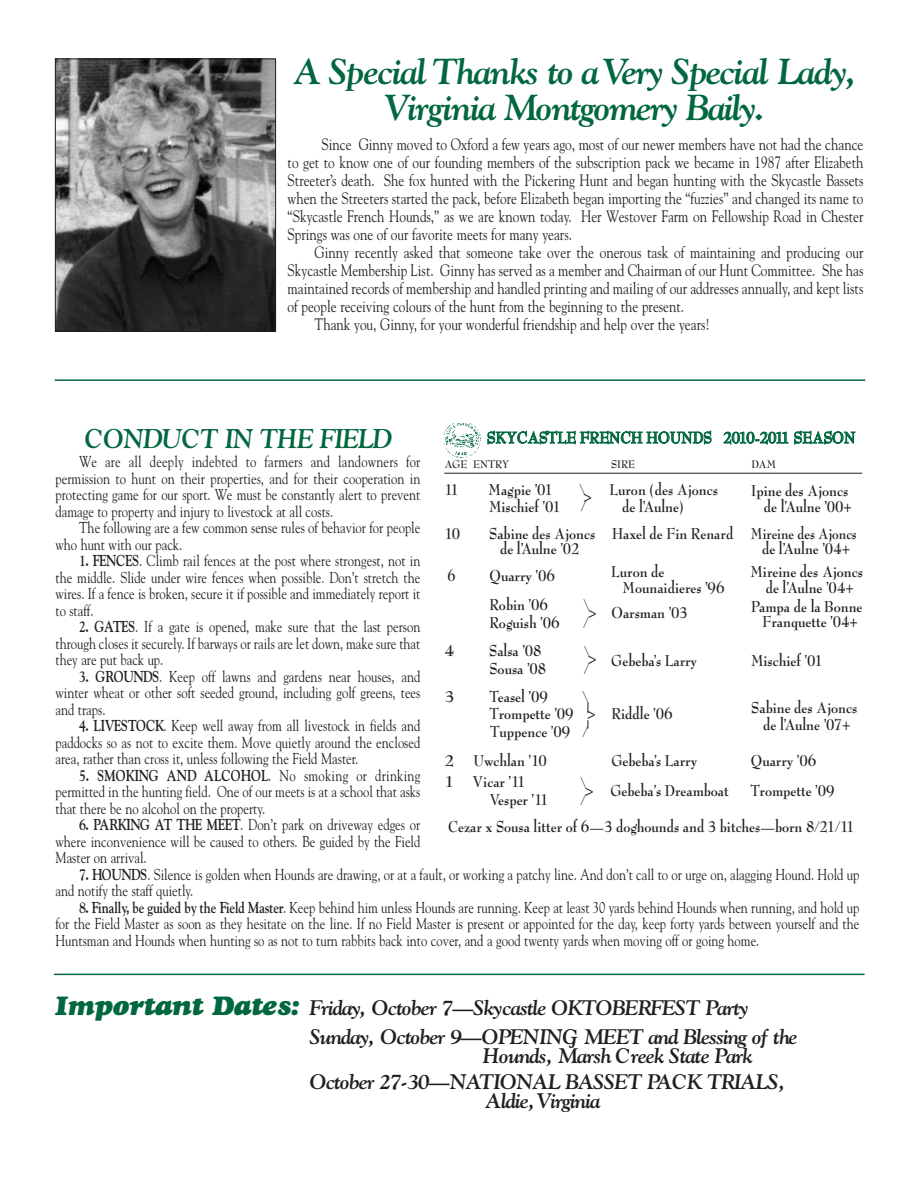
<style>
.page{position:relative;width:918px;height:1188px;background:#fff}
.page>*{position:absolute;margin:0;border:0;box-sizing:border-box;transform-origin:0 0}
.t1{font:36px/36px "Goudy Bold Italic Os F";letter-spacing:-.055em;color:#00673e;text-align:center}
.t2{font:italic 700 27px "Goudy";letter-spacing:-.055em;color:#00673e;scale:.95 1}
.t3{font:italic 700 21px/28.7px "Goudy";letter-spacing:-.055em;color:#231f20}
.t4{font:700 17.25px/15.6px "Bernhard Modern";color:#231f20;scale:.85 1}
.t5{font:700 17.25px "Bernhard Modern";color:#00673e;scale:.89 1}
.t6{font:700 17.25px "Bernhard Modern";color:#231f20}
.t7{font:700 17.25px "Bernhard Modern";color:#231f20;scale:.8 1}
.t8{font:16.5px/18px "Goudy";color:#231f20;text-align:justify;scale:.8 1}
.t9{font:15.75px/16.5px "Goudy";color:#231f20;text-align:justify;scale:.8 1}
.t10{font:700 12.15px "Bernhard Modern";color:#231f20;scale:.9 1}
.s1{font-weight:700}
.s2{font-family:"Goudy Heavyface";font-weight:400;font-size:27px;color:#00673e}
</style>
<div class="page">
<img style="left:443px;top:423px;width:37px;height:35px">
<hr style="left:444px;top:473px;width:418px;height:1px;background:#231f20">
<hr style="left:55px;top:379px;width:810px;height:2px;background:#00673e">
<hr style="left:54px;top:974px;width:811px;height:1px;background:#00673e">
<img style="left:57px;top:61px;width:217px;height:269px">
<div style="left:55px;top:59px;width:221px;height:273px;border:1px solid #231f20"></div>
<h1 class="t1" style="left:295px;top:56px;width:563px">A Special Thanks to a Very Special Lady,<br>Virginia Montgomery Baily.</h1>
<p class="t8" style="left:288px;top:135px;width:721px;text-indent:34px">Since Ginny moved to Oxford a few years ago, most of our newer members have not had the chance to get to know one of our founding members of the subscription pack we became in 1987 after Elizabeth Streeter’s death. She fox hunted with the Pickering Hunt and began hunting with the Skycastle Bassets when the Streeters started the pack, before Elizabeth began importing the “fuzzies” and changed its name to “Skycastle French Hounds,” as we are known today. Her Westover Farm on Fellowship Road in Chester Springs was one of our favorite meets for many years.</p>
<p class="t8" style="left:315px;top:243px;width:687px">Ginny recently asked that someone take over the onerous task of maintaining and producing our</p>
<p class="t8" style="left:288px;top:261px;width:721px">Skycastle Membership List. Ginny has served as a member and Chairman of our Hunt Committee. She has</p>
<p class="t8" style="left:288px;top:279px;width:721px">maintained records of membership and handled printing and mailing of our addresses annually, and kept lists</p>
<p class="t8" style="left:288px;top:297px;width:497px">of people receiving colours of the hunt from the beginning to the present.</p>
<p class="t8" style="left:315px;top:315px;width:496px">Thank you, Ginny, for your wonderful friendship and help over the years!</p>
<h2 class="t2" style="left:85px;top:422px;width:325px">CONDUCT IN THE FIELD</h2>
<p class="t9" style="left:55px;top:453px;width:458px;text-indent:24px">We are all deeply indebted to farmers and landowners for permission to hunt on their properties, and for their cooperation in protecting game for our sport. We must be constantly alert to prevent damage to property and injury to livestock at all costs.</p>
<p class="t9" style="left:56px;top:519px;width:458px;text-indent:24px">The following are a few common sense rules of behavior for people who hunt with our pack.</p>
<p class="t9" style="left:55px;top:552px;width:458px;text-indent:24px"><span class="s1">1. FENCES</span>. Climb rail fences at the post where strongest, not in the middle. Slide under wire fences when possible. Don’t stretch the wires. If a fence is broken, secure it if possible and immediately report it to staff.</p>
<p class="t9" style="left:55px;top:618px;width:458px;text-indent:24px"><span class="s1">2. GATES</span>. If a gate is opened, make sure that the last person through closes it securely. If barways or rails are let down, make sure that they are put back up.</p>
<p class="t9" style="left:55px;top:668px;width:458px;text-indent:24px"><span class="s1">3. GROUNDS</span>. Keep off lawns and gardens near houses, and winter wheat or other soft seeded ground, including golf greens, tees and traps.</p>
<p class="t9" style="left:55px;top:717px;width:458px;text-indent:24px"><span class="s1">4. LIVESTOCK</span>. Keep well away from all livestock in fields and paddocks so as not to excite them. Move quietly around the enclosed area, rather than cross it, unless following the Field Master.</p>
<p class="t9" style="left:55px;top:767px;width:458px;text-indent:24px"><span class="s1">5. SMOKING AND ALCOHOL</span>. No smoking or drinking permitted in the hunting field. One of our meets is at a school that asks that there be no alcohol on the property.</p>
<p class="t9" style="left:55px;top:816px;width:458px;text-indent:24px"><span class="s1">6. PARKING AT THE MEET</span>. Don’t park on driveway edges or where inconvenience will be caused to others. Be guided by the Field Master on arrival.</p>
<p class="t9" style="left:55px;top:866px;width:1006px;text-indent:24px"><span class="s1">7. HOUNDS</span>. Silence is golden when Hounds are drawing, or at a fault, or working a patchy line. And don’t call to or urge on, alagging Hound. Hold up and notify the staff quietly.</p>
<p class="t9" style="left:55px;top:899px;width:1006px;text-indent:24px"><span class="s1">8. Finally, be guided by the Field Master</span>. Keep behind him unless Hounds are running. Keep at least 30 yards behind Hounds when running, and hold up for the Field Master as soon as they hesitate on the line. If no Field Master is present or appointed for the day, keep forty yards between yourself and the Huntsman and Hounds when hunting so as not to turn rabbits back into cover, and a good twenty yards when moving off or going home.</p>
<p class="t5" style="left:487px;top:430px;width:415px">SKYCASTLE FRENCH HOUNDS 2010-2011 SEASON</p>
<p class="t10" style="left:445px;top:459px;width:74px">AGE ENTRY</p>
<p class="t10" style="left:611px;top:459px;width:28px">SIRE</p>
<p class="t10" style="left:752px;top:459px;width:29px">DAM</p>
<p class="t4" style="left:445px;top:482px;width:18px">11</p>
<p class="t4" style="left:489px;top:482px;width:77px">Magpie ’01</p>
<p class="t4" style="left:580px;top:482px;width:164px">\&gt; Luron (des Ajoncs</p>
<p class="t4" style="left:751px;top:483px;width:116px">Ipine des Ajoncs</p>
<p class="t4" style="left:489px;top:500px;width:116px">Mischief ’01 /</p>
<p class="t4" style="left:622px;top:499px;width:74px">de l’Aulne)</p>
<p class="t4" style="left:764px;top:499px;width:105px">de l’Aulne ’00+</p>
<p class="t4" style="left:445px;top:526px;width:20px">10</p>
<p class="t4" style="left:500px;top:526px;width:421px;text-indent:-11px">Sabine des Ajoncs Haxel de Fin Renard Mireine des Ajoncs de l’Aulne ’02</p>
<p class="t4" style="left:762px;top:542px;width:105px">de l’Aulne ’04+</p>
<p class="t7" style="left:447px;top:568px;width:11px">6</p>
<p class="t4" style="left:490px;top:568px;width:78px">Quarry ’06</p>
<p class="t4" style="left:611px;top:564px;width:64px">Luron de</p>
<p class="t4" style="left:751px;top:564px;width:134px">Mireine des Ajoncs</p>
<p class="t4" style="left:623px;top:580px;width:121px">Mounaidieres ’96</p>
<p class="t4" style="left:766px;top:580px;width:105px">de l’Aulne ’04+</p>
<p class="t4" style="left:489px;top:597px;width:70px">Robin ’06</p>
<p class="t4" style="left:584px;top:605px;width:124px">\&gt; Oarsman ’03</p>
<p class="t4" style="left:751px;top:599px;width:133px">Pampa de la Bonne</p>
<p class="t4" style="left:489px;top:615px;width:84px">Roguish ’06</p>
<p class="t4" style="left:584px;top:615px;width:8px">/</p>
<p class="t4" style="left:763px;top:614px;width:114px">Franquette ’04+</p>
<p class="t6" style="left:445px;top:643px;width:11px">4</p>
<p class="t4" style="left:489px;top:643px;width:63px">Salsa ’08</p>
<p class="t4" style="left:585px;top:653px;width:134px">\&gt; Gebeba’s Larry</p>
<p class="t4" style="left:751px;top:653px;width:86px">Mischief ’01</p>
<p class="t4" style="left:489px;top:661px;width:68px">Sousa ’08</p>
<p class="t4" style="left:584px;top:661px;width:8px">/</p>
<p class="t6" style="left:445px;top:688px;width:11px">3</p>
<p class="t4" style="left:489px;top:689px;width:70px">Teasel ’09</p>
<p class="t4" style="left:489px;top:688px;width:217px;line-height:17.7px;text-align:center">\<br>Trompette ’09 &gt; Riddle ’06</p>
<p class="t4" style="left:751px;top:700px;width:126px">Sabine des Ajoncs</p>
<p class="t4" style="left:490px;top:724px;width:116px">Tuppence ’09 /</p>
<p class="t4" style="left:763px;top:717px;width:104px">de l’Aulne ’07+</p>
<p class="t6" style="left:445px;top:753px;width:104px">2 Uwchlan ’10</p>
<p class="t4" style="left:611px;top:753px;width:102px">Gebeba’s Larry</p>
<p class="t4" style="left:751px;top:753px;width:78px">Quarry ’06</p>
<p class="t6" style="left:445px;top:774px;width:82px">1 Vicar ’11</p>
<p class="t4" style="left:581px;top:775px;width:8px">\</p>
<p class="t4" style="left:585px;top:783px;width:295px">&gt; Gebeba’s Dreamboat Trompette ’09</p>
<p class="t4" style="left:489px;top:792px;width:71px">Vesper ’11</p>
<p class="t4" style="left:448px;top:786px;width:480px;line-height:27px;text-indent:133px">/<br>Cezar x Sousa litter of 6—3 doghounds and 3 bitches—born 8/21/11</p>
<h3 class="t3" style="left:310px;top:993px;width:489px;text-indent:-254px"><span class="s2">Important Dates:</span> Friday, October 7—Skycastle OKTOBERFEST Party<br>Sunday, October 9—OPENING MEET and Blessing of the</h3>
<h3 class="t3" style="left:310px;top:1043px;width:477px;line-height:25.5px;text-indent:173px">Hounds, Marsh Creek State Park<br>October 27-30—NATIONAL BASSET PACK TRIALS,</h3>
<h3 class="t3" style="left:486px;top:1086px;width:116px">Aldie, Virginia</h3>
</div>
